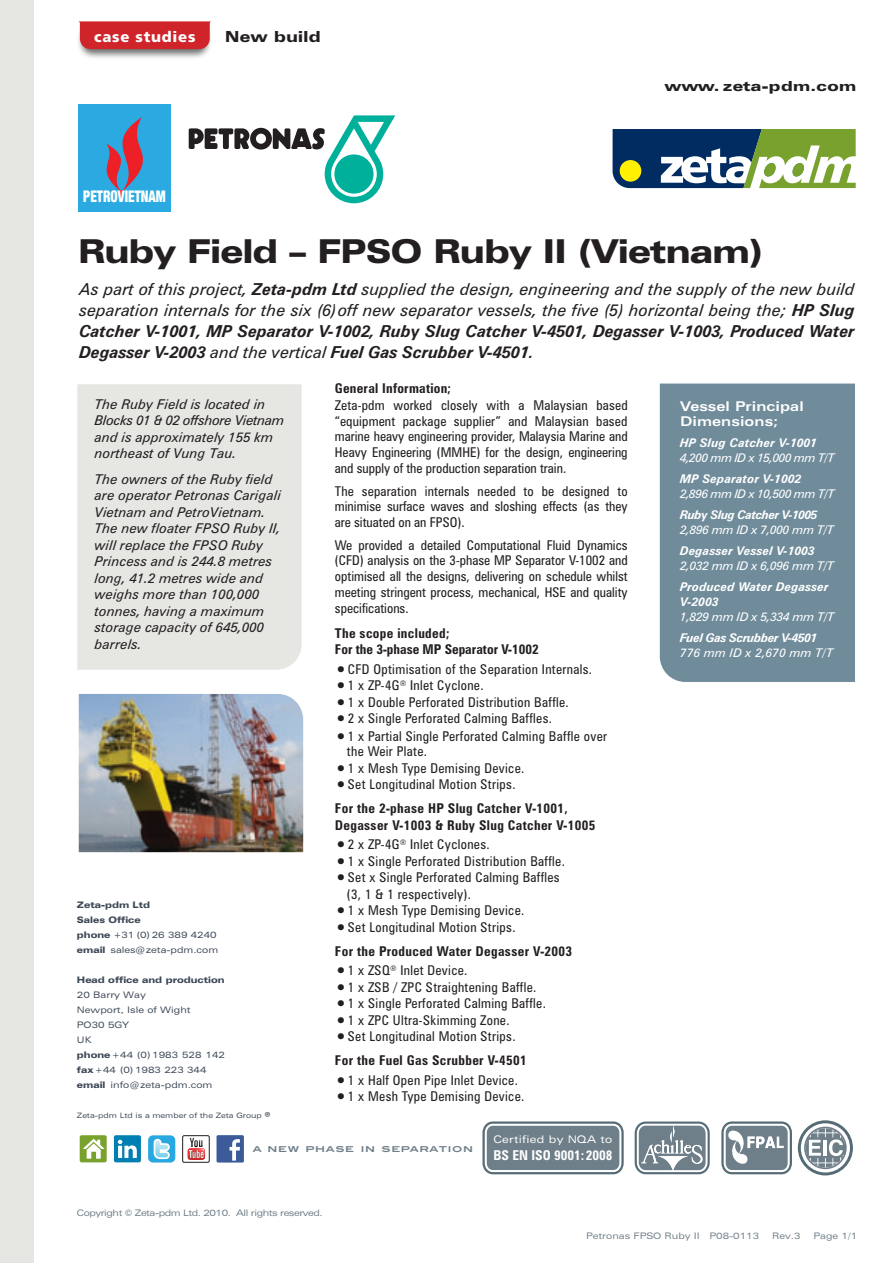
<style>
.page{position:relative;width:893px;height:1263px;background:#fff}
.page>*{position:absolute;margin:0;border:0;box-sizing:border-box;transform-origin:0 0}
.t1{font:900 expanded 33px "Zurich BT";letter-spacing:-.02em;color:#231f20}
.t2{font:italic 16.5px/21px "Zurich BT";letter-spacing:-.005em;color:#231f20;text-align:justify}
.t3{font:900 condensed 16.05px "Helvetica Neue";color:#fff;scale:.82 1}
.t4{font:900 expanded 15.3px "Zurich BT";letter-spacing:.025em;color:#231f20}
.t5{font:900 14.85px "Frutiger LT";letter-spacing:.05em;color:#fff}
.t6{font:900 expanded 13.95px "Zurich BT";letter-spacing:.025em;color:#231f20;scale:1.08 1}
.t7{font:700 condensed 13.65px "Zurich BT";color:#fff}
.t8{font:condensed 13.5px/15.8px "Zurich BT";letter-spacing:.025em;color:#231f20;text-align:justify}
.t9{font:italic 13.5px/16.5px "Zurich BT";color:#231f20}
.t10{font:700 condensed 13.5px/24px "Zurich BT";letter-spacing:.025em;color:#231f20}
.t11{font:700 condensed 13.5px/16.5px "Zurich BT";color:#231f20}
.t12{font:700 expanded 13.5px/15px "Zurich BT";letter-spacing:.005em;color:#fff}
.t13{font:italic 700 12px/15px "Zurich BT";letter-spacing:.01em;color:#fff}
.t14{font:italic 12px "Zurich BT";letter-spacing:-.02em;color:#fff}
.t15{font:italic 12px "Zurich BT";letter-spacing:-.04em;color:#fff}
.t16{font:italic 700 12px "Zurich BT";letter-spacing:-.035em;color:#fff}
.t17{font:italic 700 12px "Zurich BT";letter-spacing:-.03em;color:#fff}
.t18{font:italic 12px "Zurich BT";letter-spacing:.01em;color:#fff}
.t19{font:expanded 10.5px "Zurich BT";letter-spacing:.03em;color:#fff}
.t20{font:expanded 9px/15px "Zurich BT";color:#3d4857}
.t21{font:expanded 9px "Zurich BT";letter-spacing:-.045em;color:#6f7f89}
.t22{font:expanded 9px "Zurich BT";color:#6f7f89}
.t23{font:900 expanded 9px "Zurich BT";color:#3d4857}
.t24{font:700 8.1px "Blair ITC";letter-spacing:.075em;color:#6f7f89;scale:1.11 1}
.t25{font:expanded 7.35px "Zurich BT";color:#3d4857}
.s1{font-weight:700}
.s2{font-weight:700;font-size:21px}
.s3{font-size:21px}
.s4{font-weight:400}
.s5{font-weight:900}
.s6{font-family:"Myriad Pro";font-stretch:normal;font-size:14.85px}
</style>
<div class="page">
<div style="left:0;top:0;width:33px;height:1263px;background:#e6e6e2"></div>
<svg style="left:613px;top:129px;width:243px;height:59px"></svg>
<img style="left:33px;top:0;width:176px;height:108px">
<svg style="left:78px;top:21px;width:133px;height:28px;background:#d12e34"></svg>
<div style="left:77px;top:384px;width:225px;height:286px;background:#e6e6e2"></div>
<div style="left:660px;top:384px;width:195px;height:298px;background:#708c9b"></div>
<img style="left:79px;top:694px;width:224px;height:158px">
<svg style="left:189px;top:115px;width:206px;height:88px"></svg>
<div style="left:78px;top:104px;width:93px;height:108px;background:#2baae1"></div>
<svg style="left:106px;top:117px;width:37px;height:82px"></svg>
<svg style="left:721px;top:1120px;width:132px;height:56px"></svg>
<svg style="left:635px;top:1121px;width:75px;height:53px"></svg>
<svg style="left:482px;top:1121px;width:142px;height:53px"></svg>
<div style="left:487px;top:1126px;width:132px;height:44px;background:#6f7f89;border-radius:6px"></div>
<div style="left:114px;top:1135px;width:27px;height:27px;background:#007fb2;border-radius:2px"></div>
<svg style="left:118px;top:1140px;width:19px;height:18px"></svg>
<div style="left:148px;top:1135px;width:27px;height:27px;background:#27a8e0;border-radius:5px"></div>
<svg style="left:154px;top:1139px;width:16px;height:20px"></svg>
<div style="left:216px;top:1135px;width:28px;height:27px;background:#3b5b99;border-radius:2px"></div>
<svg style="left:229px;top:1139px;width:11px;height:21px"></svg>
<div style="left:182px;top:1135px;width:28px;height:28px;border:1px solid #211e1e;border-radius:2px"></div>
<svg style="left:187px;top:1138px;width:18px;height:22px"></svg>
<div style="left:80px;top:1135px;width:27px;height:27px;background:#78a22d;border-radius:2px"></div>
<svg style="left:83px;top:1139px;width:22px;height:20px"></svg>
<p class="t5" style="left:94px;top:28px;width:103px">case studies</p>
<p class="t4" style="left:225px;top:28px;width:97px">New build</p>
<p class="t3" style="left:83px;top:186px;width:102px">PETROVIETNAM</p>
<p class="t6" style="left:665px;top:78px;width:179px">www. zeta-pdm.com</p>
<h1 class="t1" style="left:78px;top:231px;width:686px">Ruby Field – FPSO Ruby II (Vietnam)</h1>
<p class="t2" style="left:79px;top:278px;width:777px">As part of this project, <span class="s1">Zeta-pdm Ltd</span> supplied the design, engineering and the supply of the new build separation internals for the six (6)off new separator vessels, the five (5) horizontal being the; <span class="s1">HP Slug Catcher V-1001, MP Separator V-1002, Ruby Slug Catcher V-4501, Degasser V-1003, Produced Water Degasser V-2003</span> and the vertical <span class="s1">Fuel Gas Scrubber V-4501.</span></p>
<p class="t9" style="left:95px;top:396px;width:191px">The Ruby Field is located in<br>Blocks 01 &amp; 02 offshore Vietnam and is approximately 155 km northeast of Vung Tau.</p>
<p class="t9" style="left:95px;top:471px;width:188px">The owners of the Ruby field are operator Petronas Carigali<br>Vietnam and PetroVietnam.<br>The new floater FPSO Ruby II, will replace the FPSO Ruby<br>Princess and is 244.8 metres long, 41.2 metres wide and weighs more than 100,000 tonnes, having a maximum storage capacity of 645,000 barrels.</p>
<p class="t10" style="left:335px;top:377px;width:118px">General Information;</p>
<p class="t8" style="left:335px;top:397px;width:294px">Zeta-pdm worked closely with a Malaysian based “equipment package supplier” and Malaysian based marine heavy engineering provider, Malaysia Marine and Heavy Engineering (MMHE) for the design, engineering and supply of the production separation train.</p>
<p class="t8" style="left:335px;top:483px;width:294px">The separation internals needed to be designed to minimise surface waves and sloshing effects (as they are situated on an FPSO).</p>
<p class="t8" style="left:335px;top:537px;width:294px">We provided a detailed Computational Fluid Dynamics (CFD) analysis on the 3-phase MP Separator V-1002 and optimised all the designs, delivering on schedule whilst meeting stringent process, mechanical, HSE and quality specifications.</p>
<p class="t11" style="left:335px;top:624px;width:205px">The scope included;<br>For the 3-phase MP Separator V-1002</p>
<p class="t8" style="left:335px;top:661px;width:259px"><span class="s2">•</span>CFD Optimisation of the Separation Internals.</p>
<p class="t8" style="left:335px;top:677px;width:150px"><span class="s2">•</span>1 x ZP-4G<sup>®</sup> Inlet Cyclone.</p>
<p class="t8" style="left:335px;top:694px;width:235px"><span class="s2">•</span>1 x Double Perforated Distribution Baffle.</p>
<p class="t8" style="left:335px;top:710px;width:219px"><span class="s2">•</span>2 x Single Perforated Calming Baffles.</p>
<p class="t8" style="left:347px;top:729px;width:262px;line-height:15px;text-indent:-12px"><span class="s2">•</span>1 x Partial Single Perforated Calming Baffle over the Weir Plate.</p>
<p class="t8" style="left:335px;top:760px;width:191px"><span class="s2">•</span>1 x Mesh Type Demising Device.</p>
<p class="t10" style="left:335px;top:772px;width:234px"><span class="s3">•</span><span class="s4">Set Longitudinal Motion Strips.<br></span>For the 2-phase HP Slug Catcher V-1001,</p>
<p class="t10" style="left:335px;top:813px;width:262px">Degasser V-1003 &amp; Ruby Slug Catcher V-1005</p>
<p class="t8" style="left:335px;top:836px;width:156px"><span class="s2">•</span>2 x ZP-4G<sup>®</sup> Inlet Cyclones.</p>
<p class="t8" style="left:335px;top:853px;width:231px"><span class="s2">•</span>1 x Single Perforated Distribution Baffle.</p>
<p class="t8" style="left:347px;top:869px;width:214px;line-height:16.5px;text-indent:-12px"><span class="s2">•</span>Set x Single Perforated Calming Baffles (3, 1 &amp; 1 respectively).</p>
<p class="t8" style="left:335px;top:902px;width:191px"><span class="s2">•</span>1 x Mesh Type Demising Device.</p>
<p class="t10" style="left:335px;top:915px;width:239px"><span class="s3">•</span><span class="s4">Set Longitudinal Motion Strips.<br></span>For the Produced Water Degasser V-2003</p>
<p class="t8" style="left:335px;top:962px;width:134px"><span class="s2">•</span>1 x ZSQ<sup>®</sup> Inlet Device.</p>
<p class="t8" style="left:335px;top:979px;width:203px"><span class="s2">•</span>1 x ZSB / ZPC Straightening Baffle.</p>
<p class="t8" style="left:335px;top:995px;width:212px"><span class="s2">•</span>1 x Single Perforated Calming Baffle.</p>
<p class="t8" style="left:335px;top:1012px;width:176px"><span class="s2">•</span>1 x ZPC Ultra-Skimming Zone.</p>
<p class="t8" style="left:335px;top:1024px;width:193px;line-height:24px"><span class="s2">•</span>Set Longitudinal Motion Strips.<br><span class="s1">For the Fuel Gas Scrubber V-4501</span></p>
<p class="t8" style="left:335px;top:1072px;width:185px"><span class="s2">•</span>1 x Half Open Pipe Inlet Device.</p>
<p class="t8" style="left:335px;top:1088px;width:191px"><span class="s2">•</span>1 x Mesh Type Demising Device.</p>
<p class="t12" style="left:680px;top:399px;width:125px">Vessel Principal<br>Dimensions;</p>
<p class="t13" style="left:680px;top:435px;width:139px">HP Slug Catcher V-1001</p>
<p class="t15" style="left:680px;top:451px;width:156px">4,200 mm ID x 15,000 mm T/T</p>
<p class="t13" style="left:680px;top:471px;width:123px">MP Separator V-1002</p>
<p class="t15" style="left:680px;top:487px;width:156px">2,896 mm ID x 10,500 mm T/T</p>
<p class="t16" style="left:680px;top:508px;width:139px">Ruby Slug Catcher V-1005</p>
<p class="t14" style="left:680px;top:523px;width:155px">2,896 mm ID x 7,000 mm T/T</p>
<p class="t13" style="left:680px;top:543px;width:136px">Degasser Vessel V-1003</p>
<p class="t14" style="left:680px;top:559px;width:155px">2,032 mm ID x 6,096 mm T/T</p>
<p class="t13" style="left:680px;top:579px;width:150px">Produced Water Degasser<br>V-2003</p>
<p class="t14" style="left:680px;top:610px;width:156px">1,829 mm ID x 5,334 mm T/T</p>
<p class="t17" style="left:680px;top:631px;width:139px">Fuel Gas Scrubber V-4501</p>
<p class="t18" style="left:680px;top:646px;width:154px">776 mm ID x 2,670 mm T/T</p>
<p class="t20" style="left:77px;top:898px;width:143px"><span class="s5">Zeta-pdm Ltd<br>Sales Office<br>phone</span> +31 (0) 26 389 4240 <span class="s5">email</span> sales@zeta-pdm.com</p>
<p class="t23" style="left:77px;top:975px;width:149px">Head office and production</p>
<p class="t20" style="left:77px;top:988px;width:150px">20 Barry Way<br>Newport, Isle of Wight<br>PO30 5GY<br>UK<br><span class="s5">phone</span> +44 (0) 1983 528 142 <span class="s5">fax</span> +44 (0) 1983 223 344 <span class="s5">email</span> info@zeta-pdm.com</p>
<p class="t25" style="left:77px;top:1111px;width:195px">Zeta-pdm Ltd is a member of the Zeta Group <span class="s6">®</span></p>
<p class="t24" style="left:253px;top:1144px;width:200px">A NEW PHASE IN SEPARATION</p>
<p class="t19" style="left:493px;top:1133px;width:120px">Certified by NQA to</p>
<p class="t7" style="left:494px;top:1146px;width:121px">BS EN ISO 9001:2008</p>
<p class="t21" style="left:77px;top:1207px;width:247px">Copyright © Zeta-pdm Ltd. 2010. All rights reserved.</p>
<p class="t22" style="left:586px;top:1230px;width:175px">Petronas FPSO Ruby II P08-0113</p>
<p class="t21" style="left:772px;top:1230px;width:30px">Rev.3</p>
<p class="t21" style="left:813px;top:1230px;width:45px">Page 1/1</p>
</div>
